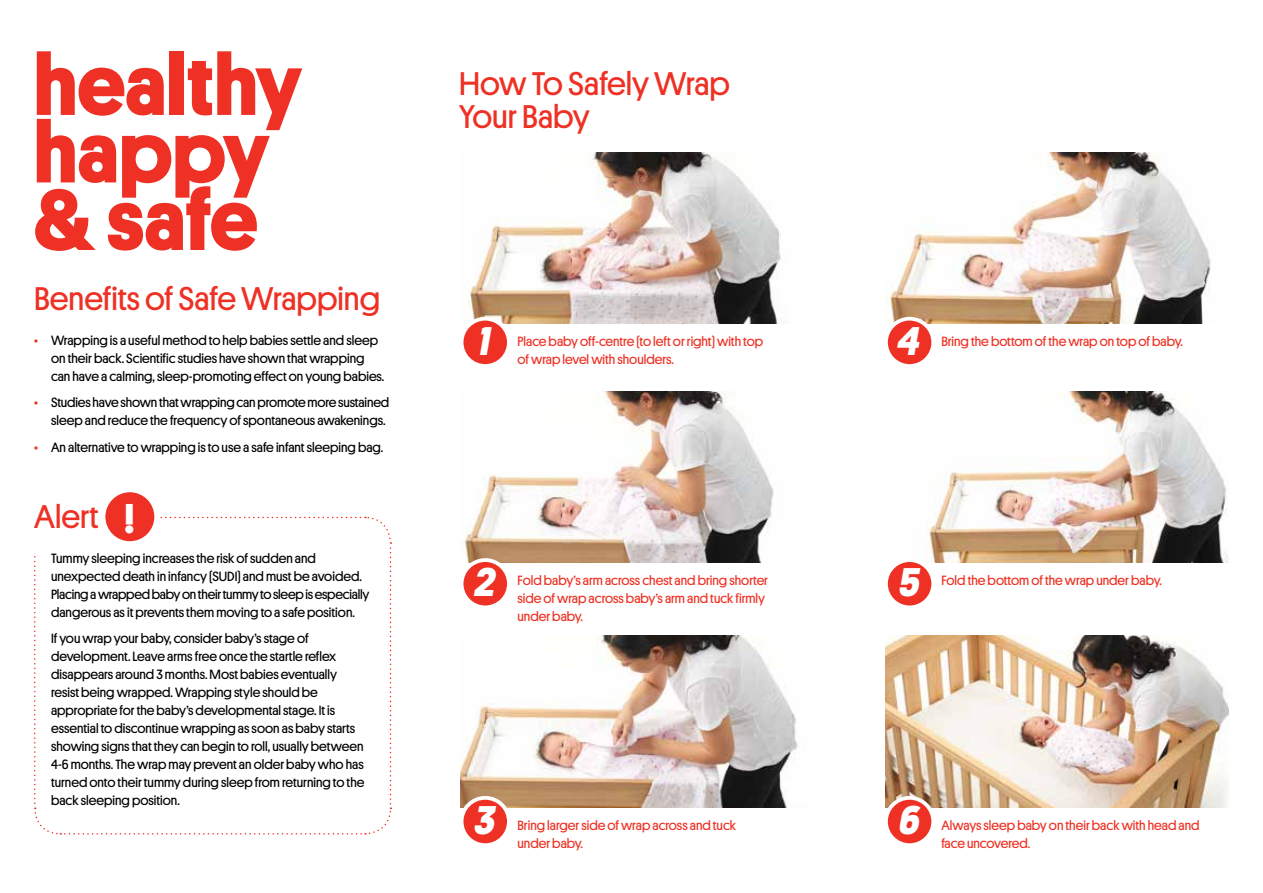
<style>
.page{position:relative;width:1263px;height:893px;background:#fff}
.page>*{position:absolute;margin:0;border:0;box-sizing:border-box;transform-origin:0 0}
.t1{font:700 87px/67.5px "Platform";color:#ee3124}
.t2{font:700 42px "Platform";color:#fff}
.t3{font:italic 700 40.35px "Platform";color:#fff}
.t4{font:33px/33px "Platform";color:#ee3124}
.t5{font:13.5px/18px "Platform";color:#000}
.t6{font:13.5px/18px "Platform";color:#ee3124}
.s1{color:#ee3124}
</style>
<div class="page">
<svg style="left:34px;top:516px;width:358px;height:319px"></svg>
<div style="left:28px;top:510px;width:131px;height:46px;background:#fff"></div>
<div style="left:105px;top:492px;width:49px;height:49px;background:#ee3124;border-radius:50%"></div>
<img style="left:468px;top:152px;width:313px;height:171px">
<img style="left:460px;top:391px;width:314px;height:171px">
<img style="left:460px;top:635px;width:338px;height:172px">
<img style="left:885px;top:152px;width:326px;height:171px">
<img style="left:928px;top:391px;width:300px;height:171px">
<img style="left:885px;top:635px;width:343px;height:172px">
<div style="left:462px;top:319px;width:47px;height:47px;background:#ee3124;border-radius:50%"></div>
<div style="left:460px;top:317px;width:51px;height:51px;border:4px solid #fff;border-radius:50%"></div>
<div style="left:886px;top:319px;width:47px;height:47px;background:#ee3124;border-radius:50%"></div>
<div style="left:884px;top:317px;width:51px;height:51px;border:4px solid #fff;border-radius:50%"></div>
<div style="left:462px;top:560px;width:47px;height:47px;background:#ee3124;border-radius:50%"></div>
<div style="left:460px;top:558px;width:51px;height:51px;border:4px solid #fff;border-radius:50%"></div>
<div style="left:886px;top:560px;width:47px;height:47px;background:#ee3124;border-radius:50%"></div>
<div style="left:884px;top:558px;width:51px;height:51px;border:4px solid #fff;border-radius:50%"></div>
<div style="left:462px;top:798px;width:47px;height:47px;background:#ee3124;border-radius:50%"></div>
<div style="left:460px;top:796px;width:51px;height:51px;border:4px solid #fff;border-radius:50%"></div>
<div style="left:886px;top:798px;width:47px;height:47px;background:#ee3124;border-radius:50%"></div>
<div style="left:884px;top:796px;width:51px;height:51px;border:4px solid #fff;border-radius:50%"></div>
<h1 class="t1" style="left:34px;top:46px;width:270px">healthy happy &amp; safe</h1>
<h3 class="t4" style="left:34px;top:280px;width:348px">Benefits of Safe Wrapping</h3>
<p class="t5" style="left:51px;top:330px;width:335px;text-indent:-17px"><span class="s1">•</span> Wrapping is a useful method to help babies settle and sleep on their back. Scientific studies have shown that wrapping can have a calming, sleep-promoting effect on young babies.</p>
<p class="t5" style="left:34px;top:393px;width:357px;text-align:right"><span class="s1">•</span> Studies have shown that wrapping can promote more sustained sleep and reduce the frequency of spontaneous awakenings.</p>
<p class="t5" style="left:34px;top:437px;width:351px"><span class="s1">•</span> An alternative to wrapping is to use a safe infant sleeping bag.</p>
<h3 class="t4" style="left:34px;top:498px;width:66px">Alert</h3>
<p class="t5" style="left:51px;top:548px;width:320px">Tummy sleeping increases the risk of sudden and unexpected death in infancy (SUDI) and must be avoided.<br>Placing a wrapped baby on their tummy to sleep is especially dangerous as it prevents them moving to a safe position.</p>
<p class="t5" style="left:51px;top:629px;width:315px">If you wrap your baby, consider baby’s stage of development. Leave arms free once the startle reflex disappears around 3 months. Most babies eventually resist being wrapped. Wrapping style should be appropriate for the baby’s developmental stage. It is essential to discontinue wrapping as soon as baby starts showing signs that they can begin to roll, usually between 4-6 months. The wrap may prevent an older baby who has turned onto their tummy during sleep from returning to the back sleeping position.</p>
<h2 class="t2" style="left:124px;top:487px;width:12px">!</h2>
<h3 class="t4" style="left:459px;top:65px;width:272px">How To Safely Wrap<br>Your Baby</h3>
<h3 class="t3" style="left:477px;top:311px;width:22px">1</h3>
<h3 class="t3" style="left:895px;top:311px;width:34px">4</h3>
<p class="t6" style="left:517px;top:332px;width:247px">Place baby off-centre (to left or right) with top of wrap level with shoulders.</p>
<p class="t6" style="left:941px;top:332px;width:243px">Bring the bottom of the wrap on top of baby.</p>
<h3 class="t3" style="left:473px;top:552px;width:32px">2</h3>
<h3 class="t3" style="left:897px;top:552px;width:32px">5</h3>
<p class="t6" style="left:517px;top:571px;width:252px">Fold baby’s arm across chest and bring shorter side of wrap across baby’s arm and tuck firmly under baby.</p>
<p class="t6" style="left:941px;top:571px;width:222px">Fold the bottom of the wrap under baby.</p>
<h3 class="t3" style="left:473px;top:790px;width:32px">3</h3>
<h3 class="t3" style="left:897px;top:790px;width:32px">6</h3>
<p class="t6" style="left:517px;top:816px;width:220px">Bring larger side of wrap across and tuck under baby.</p>
<p class="t6" style="left:941px;top:816px;width:260px">Always sleep baby on their back with head and face uncovered.</p>
</div>
